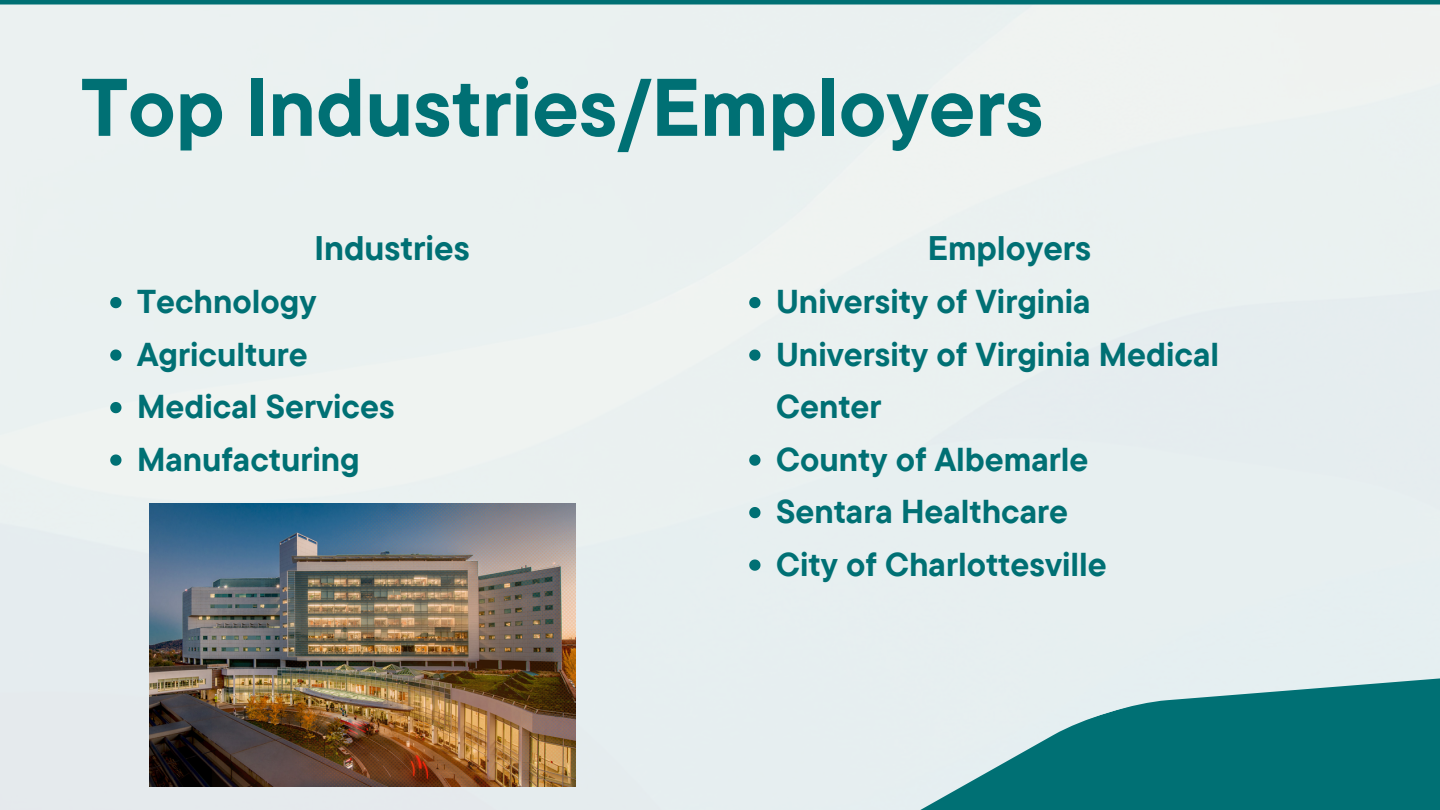
<style>
.page{position:relative;width:1440px;height:810px;background:#fff}
.page>*{position:absolute;margin:0;border:0;box-sizing:border-box;transform-origin:0 0}
.t1{font:700 81.4px "TT Commons Pro";color:#007074}
.t2{font:700 34px "TT Commons Pro";color:#007074}
.t3{font:700 33px/52.5px "TT Commons Pro";color:#007074}
</style>
<div class="page">
<div style="left:0;top:5px;width:1440px;height:805px;background:#eaf1f0"></div>
<div style="left:0;top:0;width:1440px;height:5px;background:#007074"></div>
<svg style="left:624px;top:662px;width:816px;height:148px;background:#89bbbe"></svg>
<img style="left:150px;top:503px;width:425px;height:284px">
<svg style="left:110px;top:297px;width:12px;height:11px"></svg>
<svg style="left:110px;top:349px;width:12px;height:12px"></svg>
<svg style="left:110px;top:402px;width:12px;height:11px"></svg>
<svg style="left:110px;top:454px;width:12px;height:12px"></svg>
<svg style="left:749px;top:297px;width:11px;height:11px"></svg>
<svg style="left:749px;top:349px;width:11px;height:12px"></svg>
<svg style="left:749px;top:454px;width:11px;height:12px"></svg>
<svg style="left:749px;top:507px;width:11px;height:11px"></svg>
<svg style="left:749px;top:559px;width:11px;height:12px"></svg>
<p class="t1" style="left:81px;top:54px;width:964px">Top Industries/Employers</p>
<p class="t2" style="left:314px;top:226px;width:157px">Industries</p>
<p class="t3" style="left:137px;top:275px;width:181px">Technology</p>
<p class="t3" style="left:137px;top:327px;width:172px">Agriculture</p>
<p class="t3" style="left:137px;top:380px;width:259px">Medical Services</p>
<p class="t3" style="left:137px;top:432px;width:224px">Manufacturing</p>
<p class="t2" style="left:928px;top:226px;width:165px">Employers</p>
<p class="t3" style="left:776px;top:275px;width:316px">University of Virginia</p>
<p class="t3" style="left:776px;top:327px;width:445px">University of Virginia Medical<br>Center</p>
<p class="t3" style="left:776px;top:432px;width:314px">County of Albemarle</p>
<p class="t3" style="left:776px;top:485px;width:294px">Sentara Healthcare</p>
<p class="t3" style="left:776px;top:537px;width:332px">City of Charlottesville</p>
</div>
